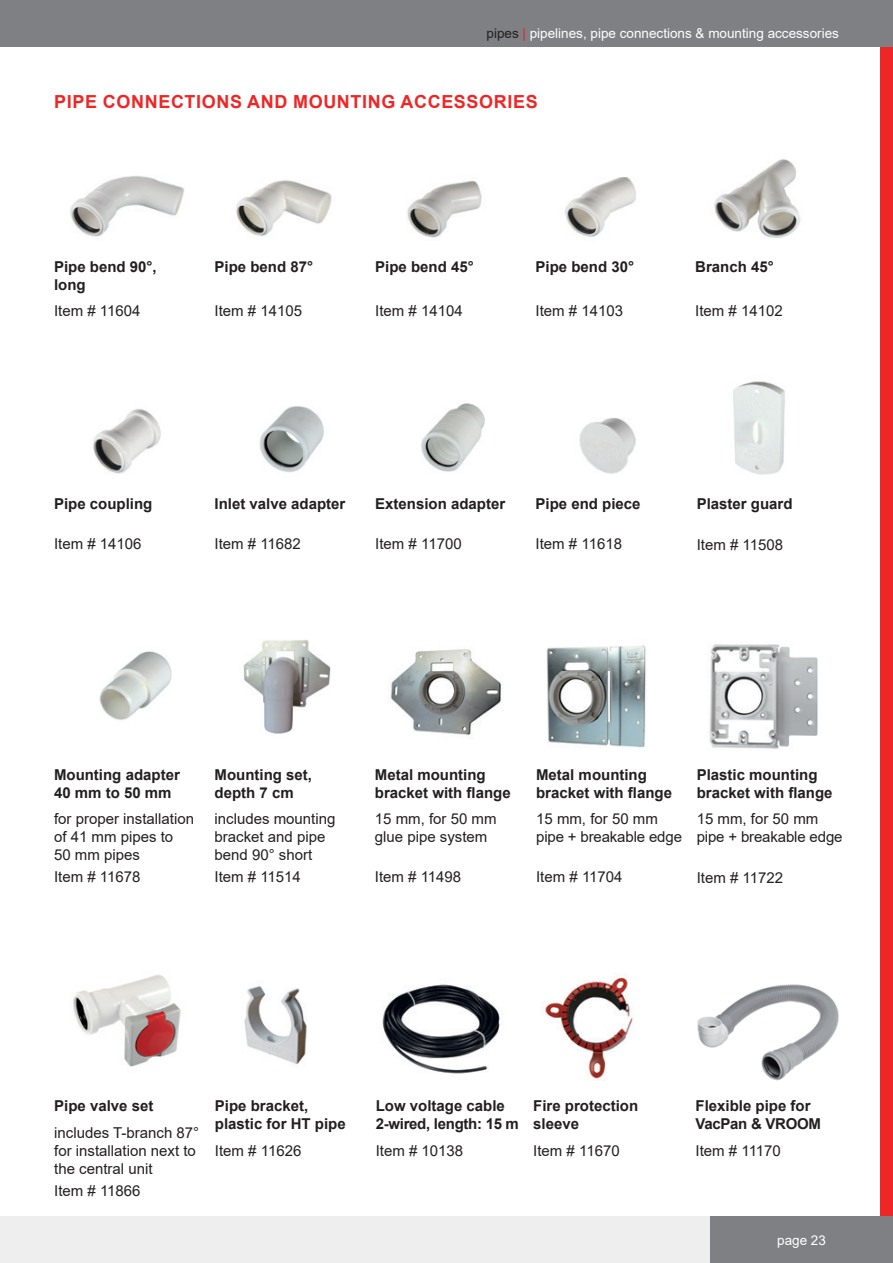
<style>
.page{position:relative;width:893px;height:1263px;background:#fff}
.page>*{position:absolute;margin:0;border:0;box-sizing:border-box;transform-origin:0 0}
.t1{font:700 18px "Arial";letter-spacing:.035em;color:#ee2726}
.t2{font:15px/18px "Arial";color:#231f20}
.t3{font:700 15px/18px "Arial";color:#231f20}
.t4{font:13.5px "Arial";color:#fff}
.s1{color:#231f20}
.s2{color:#e82327}
</style>
<div class="page">
<div style="left:0;top:1216px;width:893px;height:47px;background:#eeeeef"></div>
<div style="left:880px;top:39px;width:13px;height:1224px;background:#ee2726"></div>
<div style="left:0;top:0;width:893px;height:47px;background:#7e8083"></div>
<div style="left:710px;top:1216px;width:183px;height:47px;background:#7e8083"></div>
<img style="left:714px;top:159px;width:87px;height:79px">
<img style="left:564px;top:178px;width:72px;height:59px">
<img style="left:407px;top:180px;width:75px;height:58px">
<img style="left:236px;top:180px;width:96px;height:56px">
<img style="left:93px;top:409px;width:68px;height:65px">
<img style="left:70px;top:176px;width:114px;height:61px">
<img style="left:541px;top:975px;width:92px;height:106px">
<img style="left:579px;top:418px;width:57px;height:56px">
<img style="left:259px;top:406px;width:65px;height:66px">
<img style="left:421px;top:403px;width:64px;height:69px">
<img style="left:382px;top:984px;width:118px;height:90px">
<img style="left:243px;top:640px;width:88px;height:94px">
<img style="left:73px;top:975px;width:108px;height:92px">
<img style="left:733px;top:381px;width:52px;height:94px">
<img style="left:390px;top:649px;width:112px;height:87px">
<img style="left:99px;top:651px;width:73px;height:69px">
<img style="left:244px;top:986px;width:63px;height:78px">
<img style="left:546px;top:645px;width:100px;height:103px">
<img style="left:709px;top:644px;width:109px;height:105px">
<img style="left:697px;top:984px;width:142px;height:97px">
<p class="t4" style="left:486px;top:24px;width:354px"><span class="s1">pipes</span> <span class="s2">|</span> pipelines, pipe connections &amp; mounting accessories</p>
<p class="t1" style="left:54px;top:89px;width:361px">Pipe Connections and Mounting Acc</p>
<p class="t1" style="left:441px;top:89px;width:98px">essories</p>
<p class="t3" style="left:54px;top:258px;width:104px">Pipe bend 90°, long</p>
<p class="t2" style="left:54px;top:302px;width:88px">Item # 11604</p>
<p class="t3" style="left:215px;top:258px;width:100px">Pipe bend 87°</p>
<p class="t2" style="left:215px;top:302px;width:89px">Item # 14105</p>
<p class="t3" style="left:375px;top:258px;width:100px">Pipe bend 45°</p>
<p class="t2" style="left:375px;top:302px;width:89px">Item # 14104</p>
<p class="t3" style="left:536px;top:258px;width:100px">Pipe bend 30°</p>
<p class="t2" style="left:536px;top:302px;width:89px">Item # 14103</p>
<p class="t3" style="left:695px;top:258px;width:80px">Branch 45°</p>
<p class="t2" style="left:695px;top:302px;width:89px">Item # 14102</p>
<p class="t3" style="left:54px;top:495px;width:100px">Pipe coupling</p>
<p class="t2" style="left:54px;top:535px;width:89px">Item # 14106</p>
<p class="t3" style="left:215px;top:495px;width:133px">Inlet valve adapter</p>
<p class="t2" style="left:215px;top:535px;width:88px">Item # 11682</p>
<p class="t3" style="left:375px;top:495px;width:132px">Extension adapter</p>
<p class="t2" style="left:375px;top:535px;width:88px">Item # 11700</p>
<p class="t3" style="left:536px;top:495px;width:107px">Pipe end piece</p>
<p class="t2" style="left:536px;top:535px;width:88px">Item # 11618</p>
<p class="t3" style="left:697px;top:495px;width:97px">Plaster guard</p>
<p class="t2" style="left:697px;top:535px;width:88px">Item # 11508</p>
<p class="t3" style="left:54px;top:765px;width:128px">Mounting adapter<br>40 mm to 50 mm</p>
<p class="t2" style="left:54px;top:810px;width:142px">for proper installation of 41 mm pipes to<br>50 mm pipes</p>
<p class="t2" style="left:54px;top:868px;width:88px">Item # 11678</p>
<p class="t3" style="left:215px;top:765px;width:99px">Mounting set, depth 7 cm</p>
<p class="t2" style="left:215px;top:810px;width:122px">includes mounting bracket and pipe bend 90° short</p>
<p class="t2" style="left:215px;top:868px;width:88px">Item # 11514</p>
<p class="t3" style="left:375px;top:765px;width:137px">Metal mounting bracket with flange</p>
<p class="t2" style="left:375px;top:810px;width:123px">15 mm, for 50 mm glue pipe system</p>
<p class="t2" style="left:375px;top:868px;width:88px">Item # 11498</p>
<p class="t3" style="left:536px;top:765px;width:137px">Metal mounting bracket with flange</p>
<p class="t2" style="left:536px;top:810px;width:147px">15 mm, for 50 mm pipe + breakable edge</p>
<p class="t2" style="left:536px;top:868px;width:88px">Item # 11704</p>
<p class="t3" style="left:697px;top:765px;width:137px">Plastic mounting bracket with flange</p>
<p class="t2" style="left:697px;top:810px;width:147px">15 mm, for 50 mm pipe + breakable edge</p>
<p class="t2" style="left:697px;top:868px;width:88px">Item # 11722</p>
<p class="t3" style="left:54px;top:1097px;width:101px">Pipe valve set</p>
<p class="t2" style="left:54px;top:1123px;width:146px">includes T-branch 87° for installation next to the central unit</p>
<p class="t2" style="left:54px;top:1181px;width:88px">Item # 11866</p>
<p class="t3" style="left:215px;top:1097px;width:132px">Pipe bracket, plastic for HT pipe</p>
<p class="t2" style="left:215px;top:1141px;width:88px">Item # 11626</p>
<p class="t3" style="left:376px;top:1097px;width:145px">Low voltage cable<br>2-wired, length: 15 m</p>
<p class="t2" style="left:376px;top:1141px;width:89px">Item # 10138</p>
<p class="t3" style="left:533px;top:1097px;width:107px">Fire protection sleeve</p>
<p class="t2" style="left:533px;top:1141px;width:88px">Item # 11670</p>
<p class="t3" style="left:696px;top:1097px;width:117px">Flexible pipe for<br>VacPan &amp; VROOM</p>
<p class="t2" style="left:696px;top:1141px;width:87px">Item # 11170</p>
<p class="t4" style="left:777px;top:1230px;width:50px">page 23</p>
</div>
